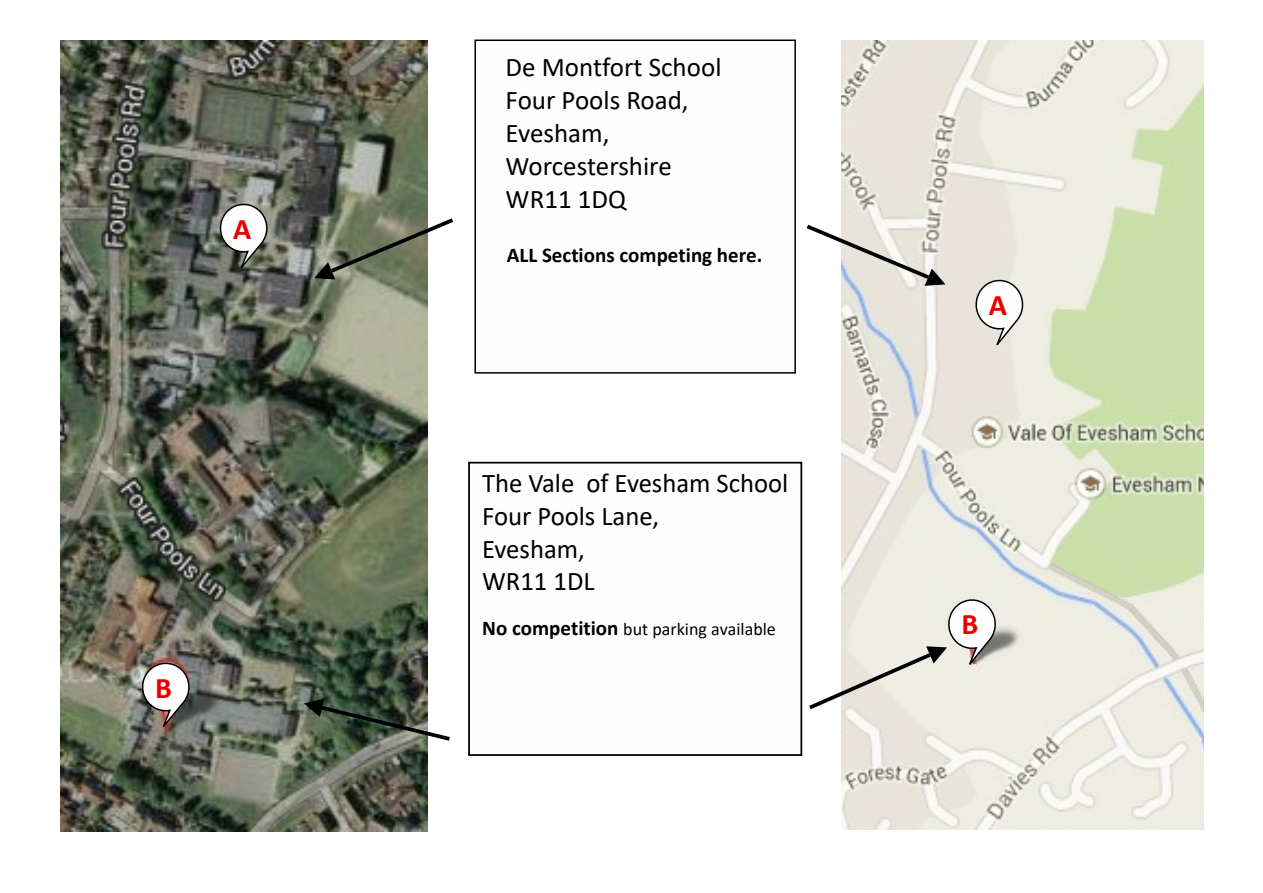
<style>
.page{position:relative;width:1263px;height:893px;background:#fff}
.page>*{position:absolute;margin:0;border:0;box-sizing:border-box;transform-origin:0 0}
.t1{font:700 30px "Calibri";color:#eb0000}
.t2{font:27px/33px "Calibri";color:#000}
.t3{font:700 21px "Calibri";color:#000}
.t4{font:18px "Calibri";color:#000}
.s1{font-weight:700;font-size:21px}
</style>
<div class="page">
<div style="left:468px;top:462px;width:334px;height:294px;background:#fefefe;border:2px solid #000"></div>
<div style="left:474px;top:40px;width:322px;height:334px;background:#fefefe;border:2px solid #000"></div>
<img style="left:61px;top:40px;width:366px;height:792px">
<svg style="left:216px;top:200px;width:55px;height:76px"></svg>
<svg style="left:138px;top:659px;width:55px;height:76px"></svg>
<img style="left:841px;top:40px;width:362px;height:789px">
<svg style="left:972px;top:276px;width:54px;height:77px"></svg>
<svg style="left:809px;top:595px;width:190px;height:117px"></svg>
<svg style="left:806px;top:222px;width:139px;height:64px"></svg>
<svg style="left:314px;top:215px;width:140px;height:64px"></svg>
<svg style="left:304px;top:699px;width:146px;height:44px;background:#5b6658"></svg>
<p class="t1" style="left:233px;top:216px;width:20px">A</p>
<p class="t1" style="left:155px;top:675px;width:18px">B</p>
<p class="t2" style="left:506px;top:52px;width:217px">De Montfort School<br>Four Pools Road,<br>Evesham,<br>Worcestershire<br>WR11 1DQ</p>
<p class="t3" style="left:507px;top:247px;width:257px">ALL Sections competing here.</p>
<p class="t2" style="left:482px;top:468px;width:308px">The Vale of Evesham School<br>Four Pools Lane,<br>Evesham,<br>WR11 1DL</p>
<p class="t4" style="left:482px;top:622px;width:295px"><span class="s1">No competition</span> but parking available</p>
<p class="t1" style="left:989px;top:292px;width:20px">A</p>
<p class="t1" style="left:961px;top:612px;width:18px">B</p>
</div>
